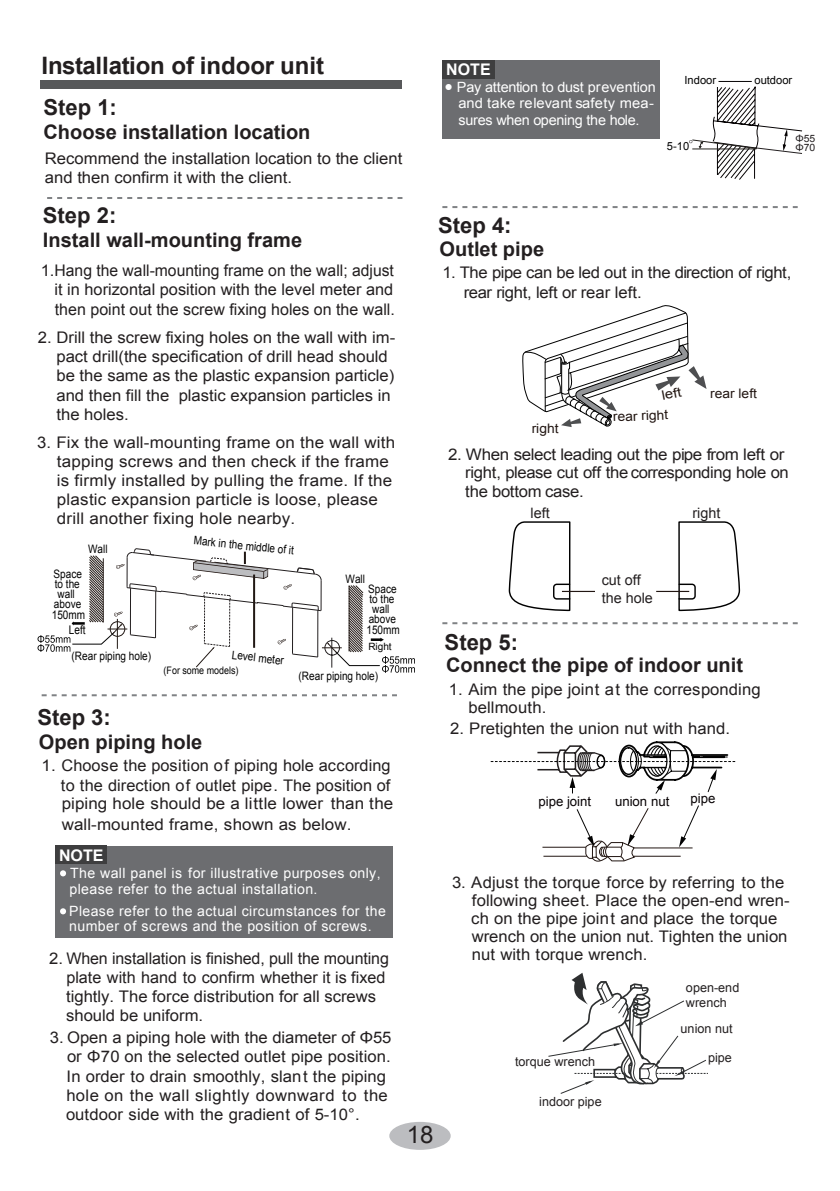
<style>
.page{position:relative;width:840px;height:1191px;background:#fff}
.page>*{position:absolute;margin:0;border:0;box-sizing:border-box;transform-origin:0 0}
.t1{font:700 24px "Arial";letter-spacing:-.005em;color:#231f20}
.t2{font:24px "Arial";color:#231f20}
.t3{font:700 22px "Arial";color:#231f20}
.t4{font:700 20px "Arial";color:#231f20}
.t5{font:16px/19.2px "Arial";color:#231f20;scale:1.04 1}
.t6{font:16px/19.2px "Arial";color:#231f20;scale:1.06 1}
.t7{font:16px/19.2px "Arial";color:#231f20}
.t8{font:16px/18px "Arial";letter-spacing:-.02em;color:#231f20;scale:1.04 1}
.t9{font:16px "Arial";letter-spacing:-.02em;color:#231f20;scale:1.06 1}
.t10{font:700 16px "Arial";color:#fff}
.t11{font:14.4px/18.6px "Arial";color:#231f20}
.t12{font:14.2px/15.4px "Arial";letter-spacing:.025em;color:#fff}
.t13{font:14.2px/17px "Arial";letter-spacing:-.02em;color:#fff;scale:1.04 1}
.t14{font:14.2px "Arial";letter-spacing:-.005em;color:#fff}
.t15{font:13.2px "Arial";color:#221612;scale:1.05 1}
.t16{font:13.2px "Arial";color:#080305}
.t17{font:13.2px "Arial";color:#221612;scale:1.12 1}
.t18{font:12.6px/14.6px "Arial";color:#231f20}
.t19{font:12px/15.4px "Arial";color:#030303;text-align:right;scale:.84 1}
.t20{font:11.6px/10px "Arial";color:#030303;text-align:center;scale:.86 1}
.t21{font:11.2px "Arial";color:#030303}
.t22{font:10.4px "Arial";color:#030303;scale:.86 1}
.t23{font:10px "Arial";color:#231f20}
.t24{font:10px "Arial";color:#030303}
.s1{font-style:inherit}
</style>
<div class="page">
<div style="left:389px;top:1121px;width:61px;height:28px;background:#bcbdc0;border-radius:50%"></div>
<div style="left:442px;top:60px;width:217px;height:79px;background:#6c6d70"></div>
<div style="left:55px;top:845px;width:337px;height:92px;background:#6c6d70"></div>
<div style="left:55px;top:845px;width:52px;height:19px;background:#3e3e3f"></div>
<div style="left:442px;top:60px;width:52px;height:19px;background:#3e3e3f"></div>
<svg style="left:508px;top:521px;width:63px;height:91px"></svg>
<svg style="left:677px;top:521px;width:63px;height:91px"></svg>
<svg style="left:60px;top:908px;width:6px;height:6px"></svg>
<svg style="left:60px;top:870px;width:6px;height:6px"></svg>
<div style="left:40px;top:80px;width:361px;height:8px;background:#57585a"></div>
<svg style="left:42px;top:694px;width:355px;height:2px"></svg>
<svg style="left:442px;top:622px;width:355px;height:2px"></svg>
<svg style="left:47px;top:197px;width:355px;height:2px"></svg>
<svg style="left:442px;top:206px;width:355px;height:2px"></svg>
<svg style="left:689px;top:81px;width:113px;height:99px"></svg>
<hr style="left:561px;top:591px;width:33px;height:1px;background:#221612">
<hr style="left:655px;top:591px;width:33px;height:1px;background:#221612">
<svg style="left:490px;top:741px;width:244px;height:120px"></svg>
<svg style="left:522px;top:305px;width:184px;height:122px"></svg>
<svg style="left:548px;top:972px;width:159px;height:122px"></svg>
<svg style="left:37px;top:549px;width:377px;height:124px"></svg>
<hr style="left:253px;top:574px;width:2px;height:74px;background:#211814">
<h1 class="t1" style="left:41px;top:50px;width:284px">Installation of indoor unit</h1>
<h2 class="t3" style="left:43px;top:93px;width:75px">Step 1:</h2>
<p class="t5" style="left:45px;top:148px;width:345px">Recommend the installation location to the client and then confirm it with the client.</p>
<p class="t4" style="left:43px;top:119px;width:268px">Choose installation location</p>
<h2 class="t3" style="left:43px;top:200px;width:75px">Step 2:</h2>
<p class="t4" style="left:43px;top:226px;width:260px">Install wall-mounting frame</p>
<p class="t5" style="left:55px;top:261px;width:328px;text-align:justify;text-indent:-14px">1.Hang the wall-mounting frame on the wall; adjust it in horizontal position with the level meter and then point out the screw fixing holes on the wall.</p>
<p class="t5" style="left:56px;top:347px;width:326px">pact drill(the specification of drill head should be the same as the plastic expansion particle) and then fill the plastic expansion particles in the holes.</p>
<p class="t5" style="left:38px;top:328px;width:345px">2. Drill the screw fixing holes on the wall with im-</p>
<p class="t5" style="left:37px;top:432px;width:346px">3. Fix the wall-mounting frame on the wall with</p>
<p class="t6" style="left:57px;top:452px;width:317px">tapping screws and then check if the frame is firmly installed by pulling the frame. If the plastic expansion particle is loose, please drill another fixing hole nearby.</p>
<p class="t20" style="left:88px;top:544px;width:24px">Wall</p>
<p class="t20" style="left:54px;top:568px;width:34px">Space to the wall above</p>
<p class="t19" style="left:52px;top:607px;width:42px">150mm<br>Left</p>
<p class="t20" style="left:72px;top:651px;width:94px">(Rear piping hole)</p>
<p class="t20" style="left:194px;top:535px;width:118px;rotate:6deg">Mark in the middle of it</p>
<p class="t20" style="left:232px;top:650px;width:62px;rotate:6deg">Level meter</p>
<p class="t22" style="left:163px;top:663px;width:88px">(For some models)</p>
<p class="t20" style="left:345px;top:573px;width:24px">Wall</p>
<p class="t20" style="left:368px;top:584px;width:34px">Space to the wall above</p>
<p class="t19" style="left:366px;top:622px;width:41px">150mm</p>
<p class="t24" style="left:368px;top:640px;width:25px">Right</p>
<p class="t20" style="left:298px;top:671px;width:94px">(Rear piping hole)</p>
<h2 class="t3" style="left:37px;top:702px;width:75px">Step 3:</h2>
<p class="t4" style="left:39px;top:728px;width:165px">Open piping hole</p>
<p class="t6" style="left:42px;top:756px;width:330px">1. Choose the position of piping hole according</p>
<p class="t7" style="left:61px;top:776px;width:333px;line-height:18px">to the direction of outlet pipe. The position of piping hole should be a little lower than the</p>
<p class="t6" style="left:62px;top:815px;width:274px">wall-mounted frame, shown as below.</p>
<p class="t10" style="left:59px;top:844px;width:46px">NOTE</p>
<p class="t12" style="left:69px;top:865px;width:312px">The wall panel is for illustrative purposes only, please refer to the actual installation.</p>
<p class="t12" style="left:69px;top:903px;width:318px">Please refer to the actual circumstances for the number of screws and the position of screws.</p>
<p class="t5" style="left:49px;top:948px;width:328px">2. When installation is finished, pull the mounting</p>
<p class="t7" style="left:66px;top:967px;width:320px">plate with hand to confirm whether it is fixed tightly. The force distribution for all screws should be uniform.</p>
<p class="t5" style="left:66px;top:1047px;width:313px">or Φ70 on the selected outlet pipe position.<br>In order to drain smoothly, slant the piping hole on the wall slightly downward to the outdoor side with the gradient of 5-10°.</p>
<p class="t5" style="left:50px;top:1028px;width:330px">3. Open a piping hole with the diameter of Φ55</p>
<p class="t10" style="left:446px;top:59px;width:46px">NOTE</p>
<p class="t14" style="left:444px;top:78px;width:213px">● Pay attention to dust prevention</p>
<p class="t13" style="left:458px;top:95px;width:189px">e reka tdna e l av my t e f ast n -ae sures when opening the hole.</p>
<p class="t21" style="left:684px;top:73px;width:33px">Indoor</p>
<p class="t21" style="left:754px;top:73px;width:39px">outdoor</p>
<p class="t21" style="left:666px;top:138px;width:24px">5-10</p>
<p class="t23" style="left:795px;top:132px;width:21px">Φ55</p>
<p class="t23" style="left:795px;top:141px;width:21px">Φ70</p>
<h2 class="t3" style="left:438px;top:211px;width:75px">Step 4:</h2>
<p class="t4" style="left:439px;top:235px;width:106px">Outlet pipe</p>
<p class="t8" style="left:442px;top:264px;width:337px">1. The pipe can be led out in the direction of right,</p>
<p class="t8" style="left:463px;top:283px;width:173px">rear right, left or rear left.</p>
<p class="t15" style="left:531px;top:419px;width:27px">right</p>
<p class="t17" style="left:660px;top:387px;width:19px;rotate:-11deg">left</p>
<p class="t15" style="left:612px;top:408px;width:54px;rotate:-2deg">rear right</p>
<p class="t15" style="left:709px;top:384px;width:46px">rear left</p>
<p class="t9" style="left:448px;top:444px;width:319px">2. When select leading out the pipe from left or</p>
<p class="t8" style="left:465px;top:464px;width:312px">right, please cut off the corresponding hole on the bottom case.</p>
<p class="t11" style="left:530px;top:503px;width:21px">left</p>
<p class="t11" style="left:692px;top:503px;width:29px">right</p>
<p class="t11" style="left:601px;top:570px;width:53px">cut off the hole</p>
<h2 class="t3" style="left:444px;top:627px;width:75px">Step 5:</h2>
<p class="t4" style="left:446px;top:651px;width:298px">Connect the pipe of indoor unit</p>
<p class="t5" style="left:448px;top:680px;width:301px">1. Aim the pipe joint at the corresponding</p>
<p class="t5" style="left:468px;top:698px;width:76px">bellmouth.</p>
<p class="t5" style="left:450px;top:719px;width:270px">2. Pretighten the union nut with hand.</p>
<p class="t16" style="left:538px;top:792px;width:54px">pipe joint</p>
<p class="t16" style="left:614px;top:792px;width:56px">union nut</p>
<p class="t16" style="left:690px;top:790px;width:26px">pipe</p>
<p class="t5" style="left:452px;top:873px;width:321px">3. Adjust the torque force by referring to the</p>
<p class="t5" style="left:471px;top:891px;width:308px;line-height:18px">following sheet. Place the open-end wren&shy;ch on the pipe joint and place the torque</p>
<p class="t5" style="left:471px;top:928px;width:305px;line-height:18px">wrench on the union nut. Tighten the union nut with torque wrench.</p>
<p class="t18" style="left:685px;top:980px;width:55px">open-end wrench</p>
<p class="t18" style="left:680px;top:1021px;width:53px">union nut</p>
<p class="t18" style="left:514px;top:1054px;width:81px">torque wrench</p>
<p class="t18" style="left:707px;top:1050px;width:25px">pipe</p>
<p class="t18" style="left:539px;top:1094px;width:64px">indoor pipe</p>
<h1 class="t2" style="left:406px;top:1118px;width:28px">1<span class="s1">8</span></h1>
</div>
